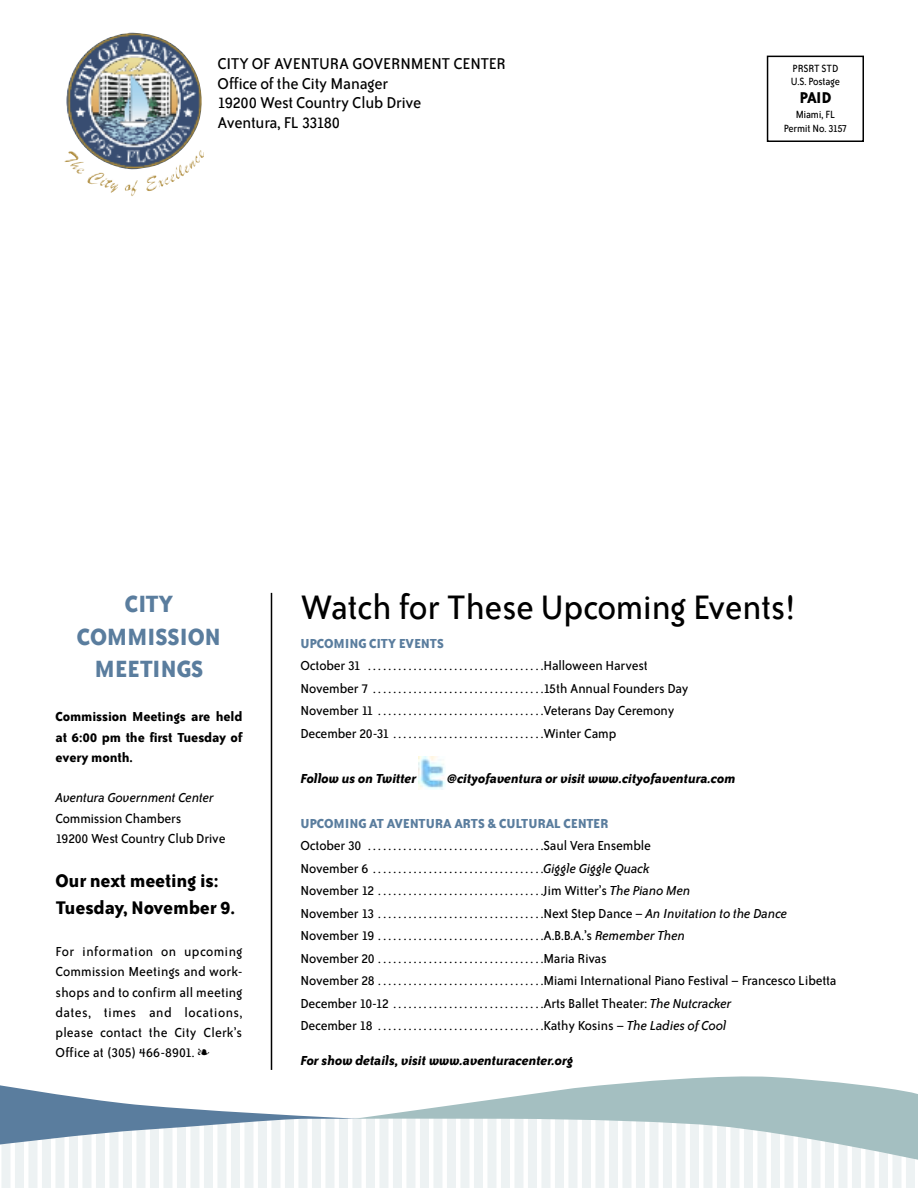
<style>
.page{position:relative;width:918px;height:1188px;background:#fff}
.page>*{position:absolute;margin:0;border:0;box-sizing:border-box;transform-origin:0 0}
.t1{font:39px "Bailey Sans ITC";letter-spacing:-.01em;color:#000}
.t2{font:700 27px/32.2px "Bailey Sans ITC";letter-spacing:-.01em;color:#5a7d9e;text-align:center}
.t3{font:700 21px/26.2px "Bailey Sans ITC";letter-spacing:-.01em;color:#000}
.t4{font:18px/19.5px "Bailey Sans ITC";letter-spacing:-.01em;color:#000}
.t5{font:700 18px "Bailey Sans ITC";color:#000;scale:.95 1}
.t6{font:15px/22.5px "Bailey Sans ITC";letter-spacing:-.01em;color:#000}
.t7{font:italic 700 15px "Bailey Sans ITC";letter-spacing:-.01em;color:#000}
.t8{font:700 15px/20.2px "Bailey Sans ITC";letter-spacing:-.01em;color:#000;text-align:justify}
.t9{font:700 15px "Bailey Sans ITC";letter-spacing:-.01em;color:#5a7d9e}
.t10{font:italic 15px "Bailey Sans ITC";letter-spacing:-.01em;color:#000}
.t11{font:12px/13.5px "Bailey Sans ITC";letter-spacing:-.02em;color:#000;scale:.95 1}
.s1{font-style:italic}
</style>
<div class="page">
<img style="left:64px;top:33px;width:140px;height:154px">
<div style="left:767px;top:56px;width:97px;height:86px;border:2px solid #000"></div>
<hr style="left:271px;top:593px;width:1px;height:477px;background:#000">
<div style="left:379px;top:1118px;width:9px;height:70px;background:#edf2f3"></div>
<div style="left:393px;top:1118px;width:9px;height:70px;background:#edf2f3"></div>
<div style="left:406px;top:1118px;width:9px;height:70px;background:#edf2f3"></div>
<div style="left:420px;top:1118px;width:9px;height:70px;background:#edf2f3"></div>
<div style="left:433px;top:1118px;width:9px;height:70px;background:#edf2f3"></div>
<div style="left:447px;top:1118px;width:9px;height:70px;background:#edf2f3"></div>
<div style="left:460px;top:1118px;width:9px;height:70px;background:#edf2f3"></div>
<div style="left:474px;top:1118px;width:9px;height:70px;background:#edf2f3"></div>
<div style="left:487px;top:1118px;width:9px;height:70px;background:#edf2f3"></div>
<div style="left:501px;top:1118px;width:9px;height:70px;background:#edf2f3"></div>
<div style="left:514px;top:1118px;width:9px;height:70px;background:#edf2f3"></div>
<div style="left:528px;top:1118px;width:9px;height:70px;background:#edf2f3"></div>
<div style="left:541px;top:1118px;width:9px;height:70px;background:#edf2f3"></div>
<div style="left:555px;top:1118px;width:9px;height:70px;background:#edf2f3"></div>
<div style="left:568px;top:1118px;width:9px;height:70px;background:#edf2f3"></div>
<div style="left:582px;top:1118px;width:9px;height:70px;background:#edf2f3"></div>
<div style="left:339px;top:1118px;width:9px;height:70px;background:#edf2f3"></div>
<div style="left:352px;top:1118px;width:9px;height:70px;background:#edf2f3"></div>
<div style="left:366px;top:1118px;width:9px;height:70px;background:#edf2f3"></div>
<div style="left:285px;top:1118px;width:9px;height:70px;background:#edf2f3"></div>
<div style="left:298px;top:1118px;width:9px;height:70px;background:#edf2f3"></div>
<div style="left:312px;top:1118px;width:9px;height:70px;background:#edf2f3"></div>
<div style="left:325px;top:1118px;width:9px;height:70px;background:#edf2f3"></div>
<div style="left:1px;top:1118px;width:9px;height:70px;background:#edf2f3"></div>
<div style="left:15px;top:1118px;width:9px;height:70px;background:#edf2f3"></div>
<div style="left:28px;top:1118px;width:9px;height:70px;background:#edf2f3"></div>
<div style="left:42px;top:1118px;width:9px;height:70px;background:#edf2f3"></div>
<div style="left:55px;top:1118px;width:9px;height:70px;background:#edf2f3"></div>
<div style="left:69px;top:1118px;width:9px;height:70px;background:#edf2f3"></div>
<div style="left:82px;top:1118px;width:9px;height:70px;background:#edf2f3"></div>
<div style="left:96px;top:1118px;width:9px;height:70px;background:#edf2f3"></div>
<div style="left:109px;top:1118px;width:9px;height:70px;background:#edf2f3"></div>
<div style="left:123px;top:1118px;width:9px;height:70px;background:#edf2f3"></div>
<div style="left:136px;top:1118px;width:9px;height:70px;background:#edf2f3"></div>
<div style="left:150px;top:1118px;width:9px;height:70px;background:#edf2f3"></div>
<div style="left:163px;top:1118px;width:9px;height:70px;background:#edf2f3"></div>
<div style="left:177px;top:1118px;width:9px;height:70px;background:#edf2f3"></div>
<div style="left:190px;top:1118px;width:9px;height:70px;background:#edf2f3"></div>
<div style="left:204px;top:1118px;width:9px;height:70px;background:#edf2f3"></div>
<div style="left:217px;top:1118px;width:9px;height:70px;background:#edf2f3"></div>
<div style="left:231px;top:1118px;width:9px;height:70px;background:#edf2f3"></div>
<div style="left:244px;top:1118px;width:9px;height:70px;background:#edf2f3"></div>
<div style="left:258px;top:1118px;width:9px;height:70px;background:#edf2f3"></div>
<div style="left:271px;top:1118px;width:9px;height:70px;background:#edf2f3"></div>
<div style="left:595px;top:1118px;width:9px;height:70px;background:#edf2f3"></div>
<div style="left:609px;top:1118px;width:9px;height:70px;background:#edf2f3"></div>
<div style="left:622px;top:1118px;width:9px;height:70px;background:#edf2f3"></div>
<div style="left:636px;top:1118px;width:9px;height:70px;background:#edf2f3"></div>
<div style="left:649px;top:1118px;width:9px;height:70px;background:#edf2f3"></div>
<div style="left:663px;top:1118px;width:9px;height:70px;background:#edf2f3"></div>
<div style="left:676px;top:1118px;width:9px;height:70px;background:#edf2f3"></div>
<div style="left:690px;top:1118px;width:9px;height:70px;background:#edf2f3"></div>
<div style="left:703px;top:1118px;width:9px;height:70px;background:#edf2f3"></div>
<div style="left:717px;top:1118px;width:9px;height:70px;background:#edf2f3"></div>
<div style="left:730px;top:1118px;width:9px;height:70px;background:#edf2f3"></div>
<div style="left:744px;top:1118px;width:9px;height:70px;background:#edf2f3"></div>
<div style="left:757px;top:1118px;width:9px;height:70px;background:#edf2f3"></div>
<div style="left:771px;top:1118px;width:9px;height:70px;background:#edf2f3"></div>
<div style="left:784px;top:1118px;width:9px;height:70px;background:#edf2f3"></div>
<div style="left:798px;top:1118px;width:9px;height:70px;background:#edf2f3"></div>
<div style="left:811px;top:1118px;width:9px;height:70px;background:#edf2f3"></div>
<div style="left:825px;top:1118px;width:9px;height:70px;background:#edf2f3"></div>
<div style="left:838px;top:1118px;width:9px;height:70px;background:#edf2f3"></div>
<div style="left:852px;top:1118px;width:9px;height:70px;background:#edf2f3"></div>
<div style="left:865px;top:1118px;width:9px;height:70px;background:#edf2f3"></div>
<div style="left:879px;top:1118px;width:9px;height:70px;background:#edf2f3"></div>
<div style="left:892px;top:1118px;width:9px;height:70px;background:#edf2f3"></div>
<div style="left:906px;top:1118px;width:9px;height:70px;background:#edf2f3"></div>
<svg style="left:0;top:1085px;width:355px;height:60px"></svg>
<svg style="left:355px;top:1076px;width:563px;height:84px"></svg>
<img style="left:419px;top:756px;width:26px;height:33px">
<p class="t4" style="left:217px;top:55px;width:290px">CITY OF AVENTURA GOVERNMENT CENTER<br>Office of the City Manager<br>19200 West Country Club Drive<br>Aventura, FL 33180</p>
<p class="t11" style="left:791px;top:62px;width:53px">PRSRT STD<br>U.S. Postage</p>
<p class="t5" style="left:799px;top:91px;width:35px">PAID</p>
<p class="t11" style="left:784px;top:109px;width:68px;text-align:center">Miami, FL<br>Permit No. 3157</p>
<h2 class="t2" style="left:77px;top:590px;width:146px">CITY<br>COMMISSION<br>MEETINGS</h2>
<p class="t8" style="left:55px;top:708px;width:188px">Commission Meetings are held at 6:00 pm the first Tuesday of every month.</p>
<p class="t10" style="left:55px;top:792px;width:160px">Aventura Government Center</p>
<p class="t6" style="left:55px;top:809px;width:172px;line-height:20.2px">Commission Chambers<br>19200 West Country Club Drive</p>
<h3 class="t3" style="left:55px;top:869px;width:181px">Our next meeting is:<br>Tuesday, November 9.</h3>
<p class="t6" style="left:55px;top:942px;width:188px;line-height:20.2px;text-align:justify">For information on upcoming Commission Meetings and work&shy;shops and to confirm all meeting dates, times and locations, please contact the City Clerk’s Office at (305) 466-8901. ❧</p>
<h1 class="t1" style="left:300px;top:593px;width:496px">Watch for These Upcoming Events!</h1>
<p class="t9" style="left:300px;top:638px;width:145px">UPCOMING CITY EVENTS</p>
<p class="t6" style="left:300px;top:655px;width:389px">October 31 . . . . . . . . . . . . . . . . . . . . . . . . . . . . . . . . . . .Halloween Harvest November 7 . . . . . . . . . . . . . . . . . . . . . . . . . . . . . . . . . .15th Annual Founders Day November 11 . . . . . . . . . . . . . . . . . . . . . . . . . . . . . . . . .Veterans Day Ceremony December 20-31 . . . . . . . . . . . . . . . . . . . . . . . . . . . . . .Winter Camp</p>
<p class="t7" style="left:300px;top:773px;width:118px">Follow us on Twitter</p>
<p class="t7" style="left:447px;top:773px;width:290px">@cityofaventura or visit www.cityofaventura.com</p>
<p class="t9" style="left:300px;top:818px;width:310px">UPCOMING AT AVENTURA ARTS &amp; CULTURAL CENTER</p>
<p class="t6" style="left:300px;top:835px;width:538px">October 30 . . . . . . . . . . . . . . . . . . . . . . . . . . . . . . . . . . .Saul Vera Ensemble<br>November 6 . . . . . . . . . . . . . . . . . . . . . . . . . . . . . . . . . .<span class="s1">Giggle Giggle Quack<br></span>November 12 . . . . . . . . . . . . . . . . . . . . . . . . . . . . . . . . .Jim Witter’s <span class="s1">The Piano Men<br></span>November 13 . . . . . . . . . . . . . . . . . . . . . . . . . . . . . . . . .Next Step Dance – <span class="s1">An Invitation to the Dance </span>November 19 . . . . . . . . . . . . . . . . . . . . . . . . . . . . . . . . .A.B.B.A.’s <span class="s1">Remember Then<br></span>November 20 . . . . . . . . . . . . . . . . . . . . . . . . . . . . . . . . .Maria Rivas<br>November 28 . . . . . . . . . . . . . . . . . . . . . . . . . . . . . . . . .Miami International Piano Festival – Francesco Libetta December 10-12 . . . . . . . . . . . . . . . . . . . . . . . . . . . . . .Arts Ballet Theater: <span class="s1">The Nutcracker<br></span>December 18 . . . . . . . . . . . . . . . . . . . . . . . . . . . . . . . . .Kathy Kosins – <span class="s1">The Ladies of Cool</span></p>
<p class="t7" style="left:300px;top:1055px;width:274px">For show details, visit www.aventuracenter.org</p>
</div>
